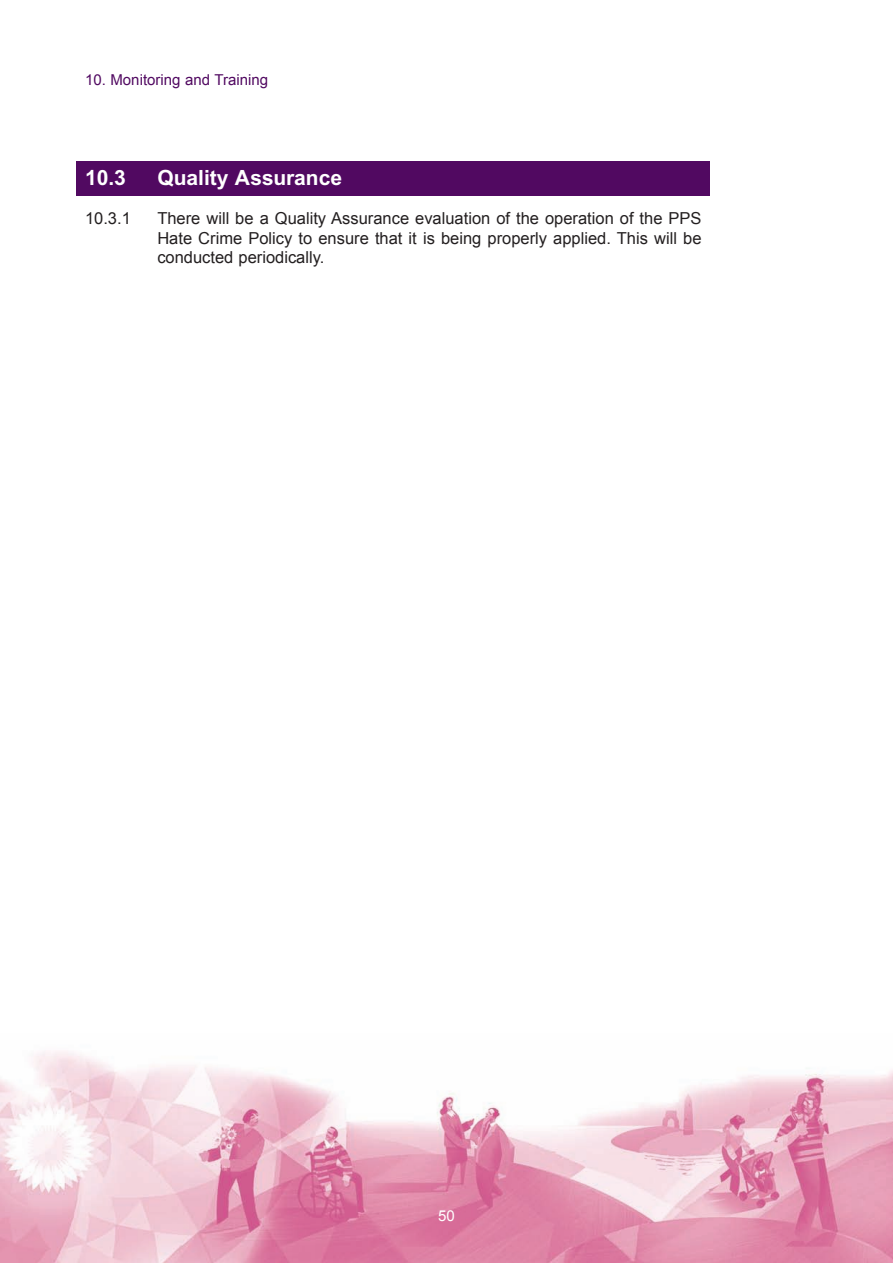
<style>
.page{position:relative;width:893px;height:1263px;background:#fff}
.page>*{position:absolute;margin:0;border:0;box-sizing:border-box;transform-origin:0 0}
.t1{font:700 21px "Arial";color:#fff}
.t2{font:16.5px/19.5px "Arial";color:#231f20;text-align:justify}
.t3{font:15px "Arial";color:#510961}
.t4{font:15px "Arial";color:#fff}
</style>
<div class="page">
<img style="left:0;top:1051px;width:893px;height:212px">
<div style="left:77px;top:162px;width:633px;height:34px;background:#510961"></div>
<p class="t3" style="left:85px;top:72px;width:184px">10. Monitoring and Training</p>
<p class="t1" style="left:85px;top:170px;width:42px">10.3</p>
<p class="t1" style="left:157px;top:170px;width:186px">Quality Assurance</p>
<p class="t2" style="left:85px;top:209px;width:47px">10.3.1</p>
<p class="t2" style="left:157px;top:209px;width:546px">There will be a Quality Assurance evaluation of the operation of the PPS Hate Crime Policy to ensure that it is being properly applied. This will be conducted periodically.</p>
<p class="t4" style="left:438px;top:1207px;width:18px">50</p>
</div>
